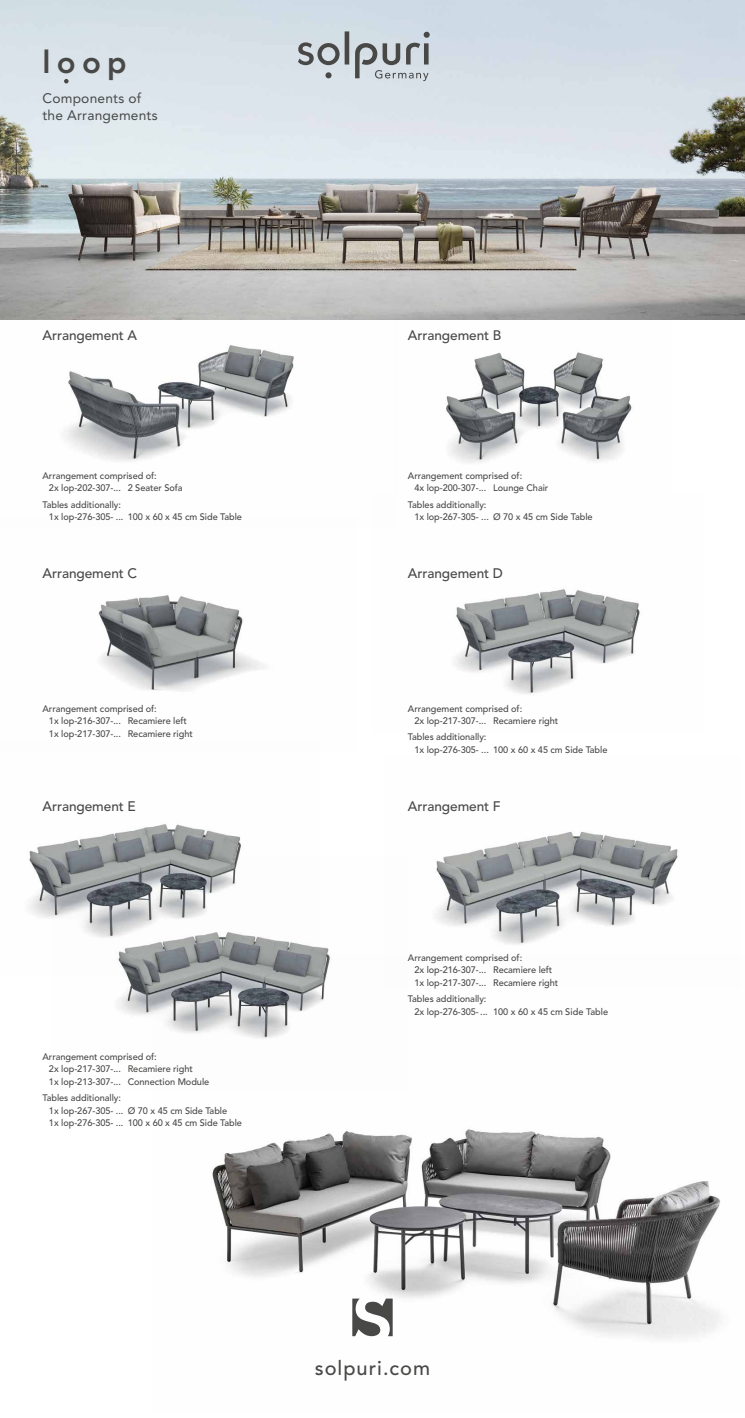
<style>
.page{position:relative;width:745px;height:1418px;background:#fff}
.page>*{position:absolute;margin:0;border:0;box-sizing:border-box;transform-origin:0 0}
.t1{font:800 31.12px "Avenir LT Std";color:#484847}
.t2{font:500 20px "Avenir LT Std";letter-spacing:.05em;color:#484847}
.t3{font:500 13.75px "Avenir LT Std";letter-spacing:-.005em;color:#484847}
.t4{font:13.75px/16.2px "Avenir LT Std";letter-spacing:.015em;color:#484847}
.t5{font:500 9.38px/12.5px "Avenir LT Std";letter-spacing:-.005em;color:#484847}
</style>
<div class="page">
<img style="left:212px;top:1129px;width:509px;height:210px">
<img style="left:396px;top:319px;width:275px;height:144px">
<img style="left:0;top:319px;width:396px;height:142px">
<img style="left:455px;top:589px;width:185px;height:105px">
<img style="left:98px;top:595px;width:167px;height:96px">
<img style="left:29px;top:824px;width:212px;height:94px">
<img style="left:51px;top:856px;width:279px;height:183px">
<img style="left:436px;top:832px;width:242px;height:113px">
<img style="left:0;top:0;width:744px;height:319px">
<svg style="left:64px;top:79px;width:5px;height:4px"></svg>
<div style="left:344px;top:31px;width:5px;height:33px;background:#484847"></div>
<svg style="left:325px;top:72px;width:6px;height:6px"></svg>
<svg style="left:298px;top:42px;width:41px;height:23px"></svg>
<svg style="left:355px;top:32px;width:74px;height:49px;background:#b2b9bf"></svg>
<svg style="left:352px;top:1298px;width:40px;height:38px"></svg>
<h1 class="t1" style="left:43px;top:44px;width:86px">loop</h1>
<h3 class="t4" style="left:43px;top:91px;width:117px">Components of the Arrangements</h3>
<h3 class="t3" style="left:43px;top:327px;width:96px">Arrangement A</h3>
<h3 class="t3" style="left:407px;top:327px;width:95px">Arrangement B</h3>
<p class="t5" style="left:49px;top:469px;width:135px;text-indent:-6px">Arrangement comprised of:<br>2x lop-202-307-... 2 Seater Sofa</p>
<p class="t5" style="left:49px;top:498px;width:194px;text-indent:-6px">Tables additionally:<br>1x lop-276-305- ... 100 x 60 x 45 cm Side Table</p>
<p class="t5" style="left:414px;top:469px;width:135px;text-indent:-6px">Arrangement comprised of:<br>4x lop-200-307-... Lounge Chair</p>
<p class="t5" style="left:414px;top:498px;width:180px;text-indent:-6px">Tables additionally:<br>1x lop-267-305- ... Ø 70 x 45 cm Side Table</p>
<h3 class="t3" style="left:43px;top:565px;width:96px">Arrangement C</h3>
<h3 class="t3" style="left:407px;top:565px;width:97px">Arrangement D</h3>
<p class="t5" style="left:49px;top:702px;width:145px;text-indent:-6px">Arrangement comprised of:<br>1x lop-216-307-... Recamiere left<br>1x lop-217-307-... Recamiere right</p>
<p class="t5" style="left:414px;top:702px;width:145px;text-indent:-6px">Arrangement comprised of:<br>2x lop-217-307-... Recamiere right</p>
<p class="t5" style="left:414px;top:731px;width:194px;text-indent:-6px">Tables additionally:<br>1x lop-276-305- ... 100 x 60 x 45 cm Side Table</p>
<h3 class="t3" style="left:43px;top:797px;width:95px">Arrangement E</h3>
<h3 class="t3" style="left:407px;top:797px;width:94px">Arrangement F</h3>
<p class="t5" style="left:49px;top:1050px;width:162px;text-indent:-6px">Arrangement comprised of:<br>2x lop-217-307-... Recamiere right<br>1x lop-213-307-... Connection Module</p>
<p class="t5" style="left:49px;top:1091px;width:194px;text-indent:-6px">Tables additionally:<br>1x lop-267-305- ... Ø 70 x 45 cm Side Table<br>1x lop-276-305- ... 100 x 60 x 45 cm Side Table</p>
<p class="t5" style="left:414px;top:951px;width:145px;text-indent:-6px">Arrangement comprised of:<br>2x lop-216-307-... Recamiere left<br>1x lop-217-307-... Recamiere right</p>
<p class="t5" style="left:414px;top:993px;width:195px;text-indent:-6px">Tables additionally:<br>2x lop-276-305- ... 100 x 60 x 45 cm Side Table</p>
<h2 class="t2" style="left:314px;top:1356px;width:117px">solpuri.com</h2>
</div>
